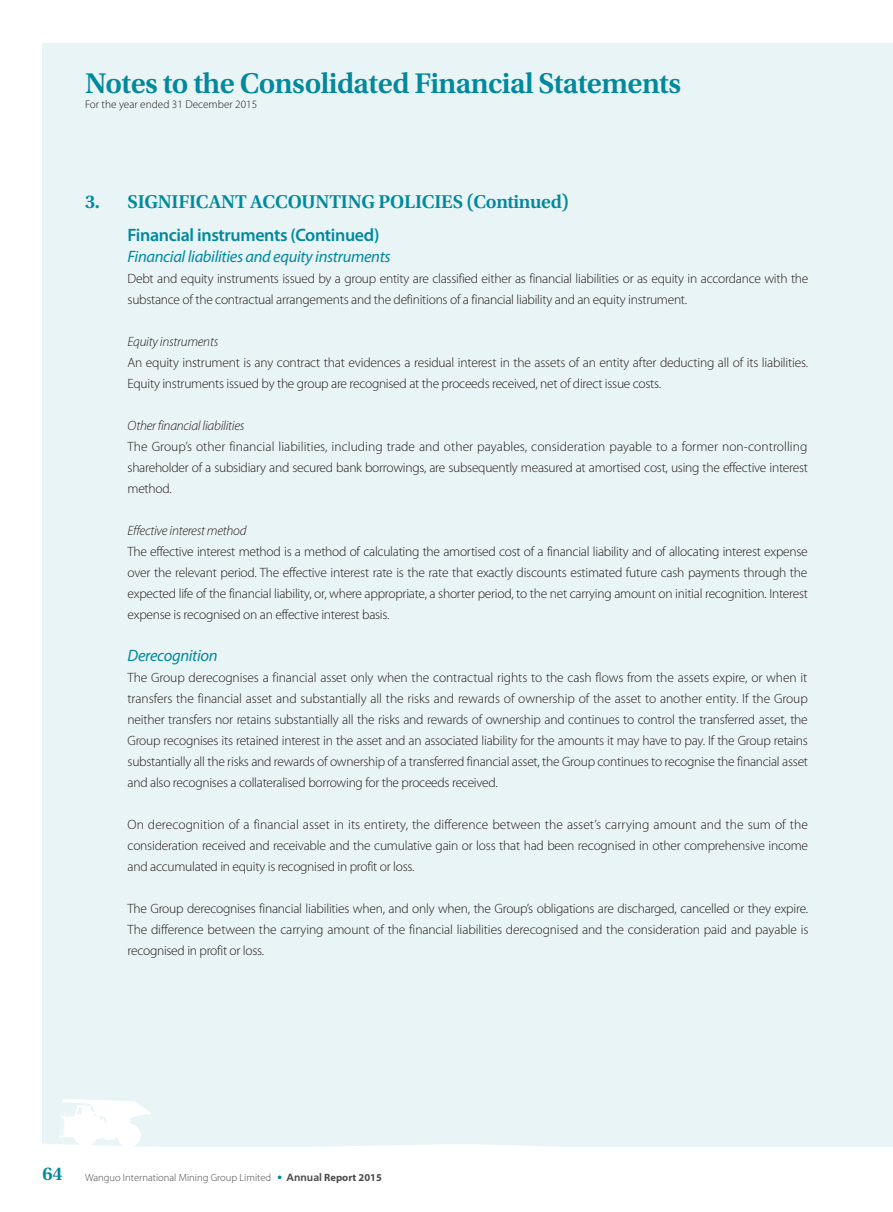
<style>
.page{position:relative;width:893px;height:1212px;background:#fff}
.page>*{position:absolute;margin:0;border:0;box-sizing:border-box;transform-origin:0 0}
.t1{font:600 30px "Utopia Std";letter-spacing:-.02em;color:#00899d}
.t2{font:600 19.5px "Utopia Std";letter-spacing:-.01em;color:#00899d}
.t3{font:600 18px "Myriad Pro";letter-spacing:-.02em;color:#00899d}
.t4{font:italic 16.5px "Myriad Pro";letter-spacing:-.02em;color:#00899d}
.t5{font:300 13.5px/21px "Myriad Pro";letter-spacing:-.02em;color:#231916;text-align:justify}
.t6{font:italic 300 13.5px "Myriad Pro";letter-spacing:-.02em;color:#231916}
.t7{font:300 11.25px "Myriad Pro";color:#231916}
.t8{font:300 10.5px "Myriad Pro";color:#4d4a4a}
.s1{font-family:"Utopia Std";font-weight:600;font-size:19.5px;color:#00899d}
.s2{font-family:"Frutiger LT Std";color:#00899d}
.s3{font-family:"Frutiger LT Std";font-weight:700}
.s4{font-weight:700}
</style>
<div class="page">
<div style="left:43px;top:43px;width:849px;height:1103px;background:#e9f4f7"></div>
<svg style="left:42px;top:1103px;width:851px;height:44px"></svg>
<svg style="left:575px;top:1129px;width:318px;height:18px"></svg>
<svg style="left:59px;top:1099px;width:92px;height:48px"></svg>
<h1 class="t1" style="left:85px;top:66px;width:598px">Notes to the Consolidated Financial Statements</h1>
<p class="t7" style="left:85px;top:97px;width:174px">For the year ended 31 December 2015</p>
<h2 class="t2" style="left:85px;top:190px;width:486px">3. SIGNIFICANT ACCOUNTING POLICIES (Continued)</h2>
<h3 class="t3" style="left:128px;top:224px;width:253px">Financial instruments (Continued)</h3>
<p class="t4" style="left:128px;top:247px;width:265px">Financial liabilities and equity instruments</p>
<p class="t5" style="left:128px;top:268px;width:682px">Debt and equity instruments issued by a group entity are classified either as financial liabilities or as equity in accordance with the substance of the contractual arrangements and the definitions of a financial liability and an equity instrument.</p>
<p class="t6" style="left:128px;top:334px;width:92px">Equity instruments</p>
<p class="t5" style="left:128px;top:352px;width:682px">An equity instrument is any contract that evidences a residual interest in the assets of an entity after deducting all of its liabilities.<br>Equity instruments issued by the group are recognised at the proceeds received, net of direct issue costs.</p>
<p class="t6" style="left:128px;top:418px;width:118px">Other financial liabilities</p>
<p class="t5" style="left:128px;top:436px;width:682px">The Group’s other financial liabilities, including trade and other payables, consideration payable to a former non-controlling shareholder of a subsidiary and secured bank borrowings, are subsequently measured at amortised cost, using the effective interest method.</p>
<p class="t6" style="left:128px;top:523px;width:120px">Effective interest method</p>
<p class="t5" style="left:128px;top:541px;width:682px">The effective interest method is a method of calculating the amortised cost of a financial liability and of allocating interest expense over the relevant period. The effective interest rate is the rate that exactly discounts estimated future cash payments through the expected life of the financial liability, or, where appropriate, a shorter period, to the net carrying amount on initial recognition. Interest expense is recognised on an effective interest basis.</p>
<p class="t4" style="left:128px;top:646px;width:92px">Derecognition</p>
<p class="t5" style="left:128px;top:667px;width:682px">The Group derecognises a financial asset only when the contractual rights to the cash flows from the assets expire, or when it transfers the financial asset and substantially all the risks and rewards of ownership of the asset to another entity. If the Group neither transfers nor retains substantially all the risks and rewards of ownership and continues to control the transferred asset, the Group recognises its retained interest in the asset and an associated liability for the amounts it may have to pay. If the Group retains substantially all the risks and rewards of ownership of a transferred financial asset, the Group continues to recognise the financial asset and also recognises a collateralised borrowing for the proceeds received.</p>
<p class="t5" style="left:128px;top:814px;width:682px">On derecognition of a financial asset in its entirety, the difference between the asset’s carrying amount and the sum of the consideration received and receivable and the cumulative gain or loss that had been recognised in other comprehensive income and accumulated in equity is recognised in profit or loss.</p>
<p class="t5" style="left:128px;top:898px;width:682px">The Group derecognises financial liabilities when, and only when, the Group’s obligations are discharged, cancelled or they expire.<br>The difference between the carrying amount of the financial liabilities derecognised and the consideration paid and payable is recognised in profit or loss.</p>
<p class="t8" style="left:43px;top:1171px;width:341px"><span class="s1">64</span> Wanguo International Mining Group Limited <span class="s2">•</span> <span class="s3">Annual</span> <span class="s4">Report 2015</span></p>
</div>
